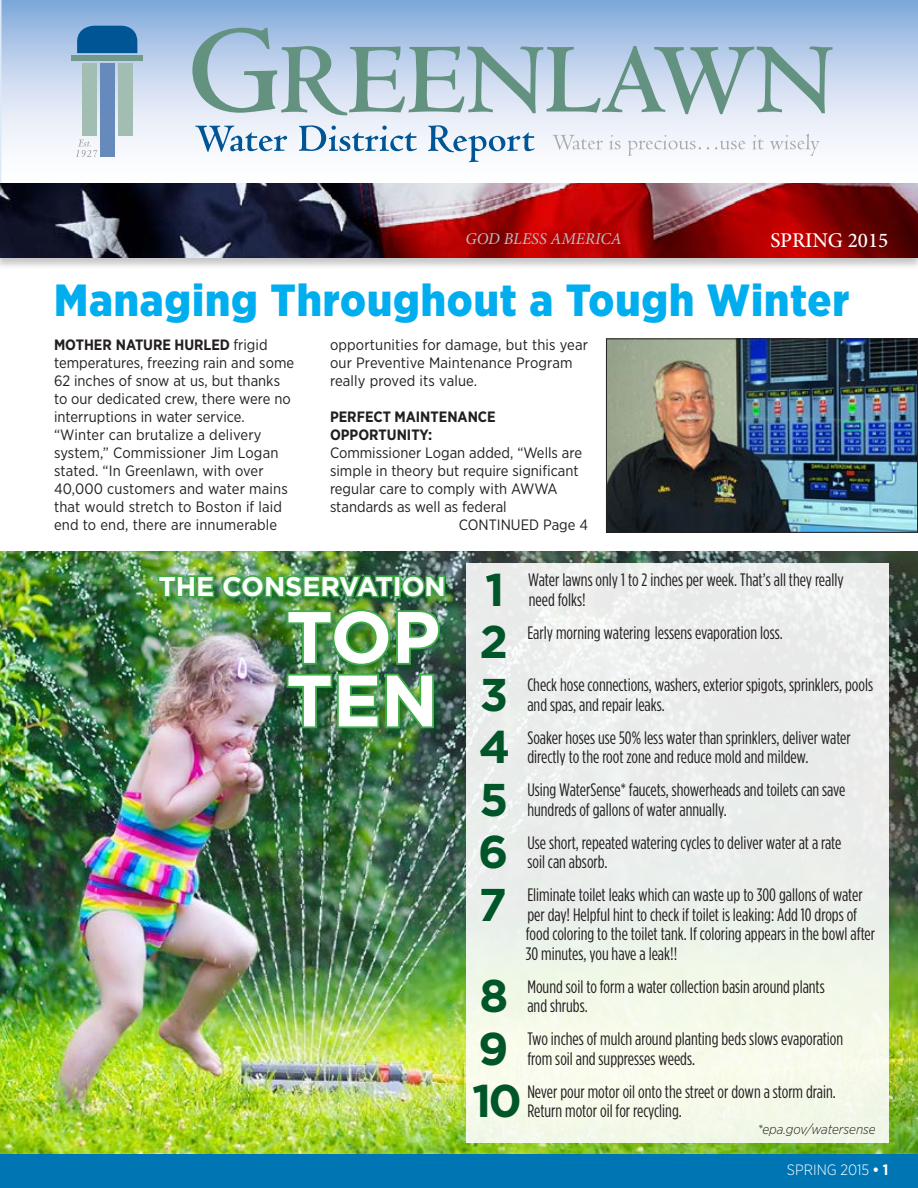
<style>
.page{position:relative;width:918px;height:1188px;background:#fff}
.page>*{position:absolute;margin:0;border:0;box-sizing:border-box;transform-origin:0 0}
.t1{font:700 72.6px/63.6px "Gotham";letter-spacing:-.005em;color:#fff}
.t2{font:700 45.9px "Gotham";color:#005629}
.t3{font:900 45px "Gotham Narrow";letter-spacing:.02em;color:#00aeef}
.t4{font:700 27px "Gotham";letter-spacing:-.005em;color:#fff}
.t5{font:500 21px "Minion Pro";color:#fff}
.t6{font:18px/19.5px "Gotham Condensed";color:#231f20}
.t7{font:italic 16.5px "Minion Pro";color:#bcbec0}
.t8{font:15px/18px "Gotham Narrow";color:#231f20}
.t9{font:700 15px/18px "Gotham Narrow";color:#231f20}
.t10{font:300 15px "Gotham Narrow";color:#fff}
.t11{font:italic 300 13.5px "Gotham Narrow";color:#231f20}
.s1{font-weight:700}
</style>
<div class="page">
<div style="left:0;top:1153px;width:918px;height:35px;background:#0075b4"></div>
<svg style="left:0;top:0;width:918px;height:184px"></svg>
<div style="left:83px;top:63px;width:14px;height:73px;background:#a2beb3"></div>
<div style="left:118px;top:63px;width:14px;height:73px;background:#a2beb3"></div>
<div style="left:100px;top:63px;width:15px;height:94px;background:#658abb"></div>
<div style="left:71px;top:55px;width:72px;height:6px;background:#709b8b"></div>
<svg style="left:77px;top:26px;width:60px;height:27px;background:#095b99"></svg>
<svg style="left:192px;top:28px;width:641px;height:88px;background:#acc4d2"></svg>
<svg style="left:195px;top:126px;width:92px;height:26px"></svg>
<svg style="left:299px;top:125px;width:118px;height:26px"></svg>
<svg style="left:428px;top:125px;width:107px;height:37px"></svg>
<svg style="left:553px;top:135px;width:50px;height:15px"></svg>
<svg style="left:609px;top:135px;width:12px;height:14px"></svg>
<svg style="left:627px;top:135px;width:119px;height:21px"></svg>
<svg style="left:752px;top:135px;width:12px;height:14px"></svg>
<svg style="left:770px;top:134px;width:50px;height:22px"></svg>
<svg style="left:76px;top:140px;width:21px;height:17px"></svg>
<img style="left:608px;top:340px;width:308px;height:191px">
<div style="left:606px;top:338px;width:312px;height:195px;border:1px solid #231f20"></div>
<div style="left:0;top:184px;width:918px;height:85px;background:#231f20;opacity:.25"></div>
<img style="left:0;top:184px;width:918px;height:73px">
<img style="left:0;top:552px;width:918px;height:601px">
<div style="left:466px;top:563px;width:423px;height:580px;background:linear-gradient(to right,#eff3ec,#eef1eb)"></div>
<div style="left:153px;top:572px;width:305px;height:39px;background:#005629;opacity:.65"></div>
<img style="left:156px;top:573px;width:291px;height:27px">
<div style="left:282px;top:606px;width:170px;height:135px;background:#005629;opacity:.65"></div>
<img style="left:285px;top:608px;width:157px;height:122px">
<p class="t7" style="left:466px;top:228px;width:158px">GOD BLESS AMERICA</p>
<p class="t5" style="left:770px;top:227px;width:119px">SPRING 2015</p>
<h3 class="t3" style="left:54px;top:270px;width:797px">Managing Throughout a Tough Winter</h3>
<p class="t8" style="left:54px;top:336px;width:242px"><span class="s1">MOTHER NATURE HURLED</span> frigid temperatures, freezing rain and some 62 inches of snow at us, but thanks to our dedicated crew, there were no interruptions in water service. “Winter can brutalize a delivery system,” Commissioner Jim Logan stated. “In Greenlawn, with over 40,000 customers and water mains that would stretch to Boston if laid end to end, there are innumerable</p>
<p class="t8" style="left:330px;top:336px;width:259px">opportunities for damage, but this year our Preventive Maintenance Program really proved its value.</p>
<p class="t9" style="left:330px;top:408px;width:167px">PERFECT MAINTENANCE<br>OPPORTUNITY:</p>
<p class="t8" style="left:330px;top:444px;width:254px">Commissioner Logan added, “Wells are</p>
<p class="t8" style="left:330px;top:462px;width:250px">simple in theory but require significant</p>
<p class="t8" style="left:330px;top:480px;width:229px">regular care to comply with AWWA</p>
<p class="t8" style="left:330px;top:498px;width:178px">standards as well as federal</p>
<p class="t8" style="left:459px;top:516px;width:131px">CONTINUED Page 4</p>
<h3 class="t4" style="left:158px;top:568px;width:289px">THE CONSERVATION</h3>
<h1 class="t1" style="left:286px;top:605px;width:156px">TOP<br>TEN</h1>
<h2 class="t2" style="left:485px;top:559px;width:21px">1</h2>
<p class="t6" style="left:528px;top:570px;width:317px">Water lawns only 1 to 2 inches per week. That’s all they really need folks!</p>
<h2 class="t2" style="left:479px;top:612px;width:30px">2</h2>
<p class="t6" style="left:527px;top:623px;width:257px">Early morning watering lessens evaporation loss.</p>
<h2 class="t2" style="left:480px;top:664px;width:30px">3</h2>
<p class="t6" style="left:527px;top:675px;width:347px">Check hose connections, washers, exterior spigots, sprinklers, pools and spas, and repair leaks.</p>
<h2 class="t2" style="left:479px;top:717px;width:33px">4</h2>
<p class="t6" style="left:527px;top:728px;width:325px">Soaker hoses use 50% less water than sprinklers, deliver water directly to the root zone and reduce mold and mildew.</p>
<h2 class="t2" style="left:479px;top:769px;width:30px">5</h2>
<p class="t6" style="left:527px;top:780px;width:320px">Using WaterSense* faucets, showerheads and toilets can save hundreds of gallons of water annually.</p>
<h2 class="t2" style="left:478px;top:822px;width:32px">6</h2>
<p class="t6" style="left:527px;top:833px;width:316px">Use short, repeated watering cycles to deliver water at a rate soil can absorb.</p>
<h2 class="t2" style="left:479px;top:874px;width:30px">7</h2>
<p class="t6" style="left:526px;top:885px;width:351px">Eliminate toilet leaks which can waste up to 300 gallons of water per day! Helpful hint to check if toilet is leaking: Add 10 drops of food coloring to the toilet tank. If coloring appears in the bowl after 30 minutes, you have a leak!!</p>
<h2 class="t2" style="left:479px;top:966px;width:30px">8</h2>
<p class="t6" style="left:527px;top:977px;width:299px">Mound soil to form a water collection basin around plants and shrubs.</p>
<h2 class="t2" style="left:478px;top:1018px;width:32px">9</h2>
<p class="t6" style="left:527px;top:1029px;width:317px">Two inches of mulch around planting beds slows evaporation from soil and suppresses weeds.</p>
<h2 class="t2" style="left:472px;top:1071px;width:51px">10</h2>
<p class="t6" style="left:527px;top:1082px;width:310px">Never pour motor oil onto the street or down a storm drain.<br>Return motor oil for recycling.</p>
<p class="t11" style="left:757px;top:1121px;width:120px">*epa.gov/watersense</p>
<p class="t10" style="left:787px;top:1160px;width:103px">SPRING 2015 <span class="s1">• 1</span></p>
</div>
